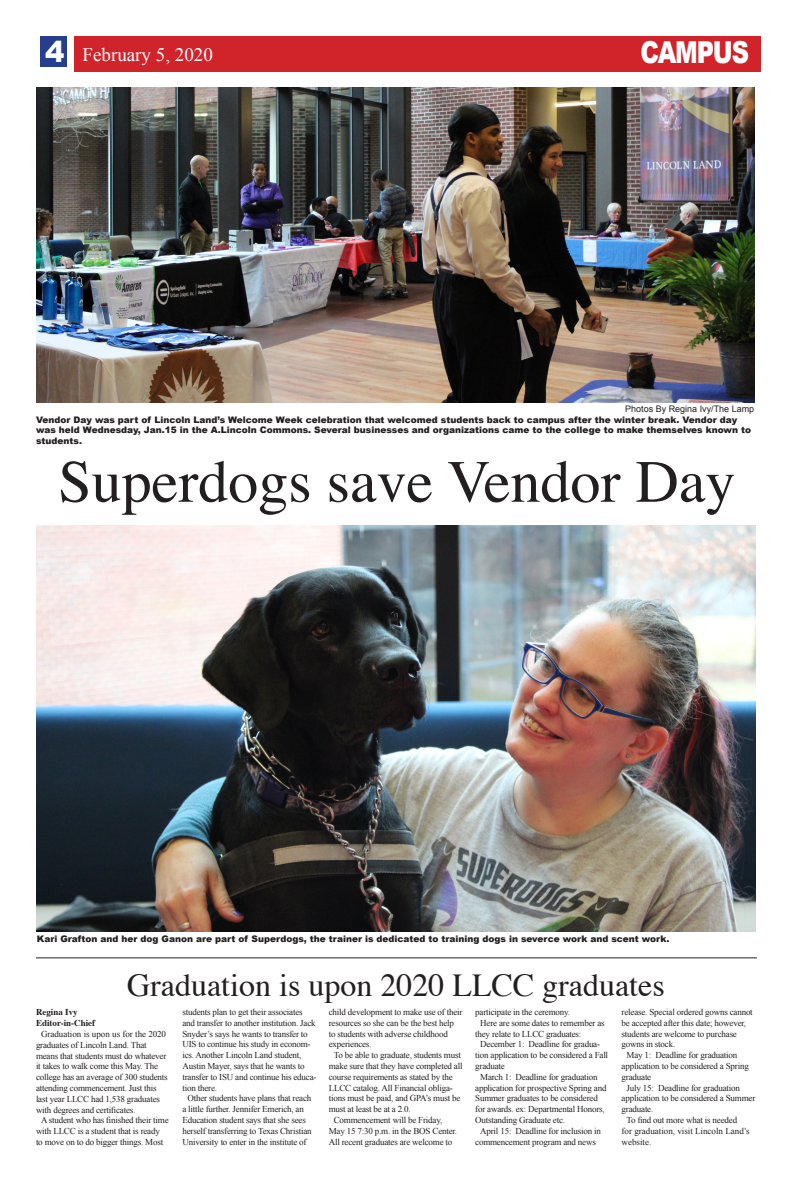
<style>
.page{position:relative;width:792px;height:1188px;background:#fff}
.page>*{position:absolute;margin:0;border:0;box-sizing:border-box;transform-origin:0 0}
.HeadlineFeature{font:60px "Times";color:#231f20}
.HeadlineFeature-2{font:32px "Times";color:#231f20}
.t1{font:900 30.2px "Arial";letter-spacing:-.05em;color:#fff;scale:.79 1}
.t2{font:900 29px "Arial";color:#fff}
.t3{font:19px "Times New Roman";color:#fff}
.Body_Text{font:9px/10.8px "Times New Roman";letter-spacing:-.02em;color:#231f20}
.Cutline{font:900 9px/10.8px "Arial";color:#231f20}
.Body_Text-2{font:9px/10.8px "Times New Roman";color:#231f20}
.CutlineByline{font:9px "Arial";color:#231f20}
.By_line{font:700 9px "Times";color:#231f20}
</style>
<div class="page">
<div style="left:74px;top:36px;width:687px;height:36px;background:#d1232a"></div>
<div style="left:40px;top:36px;width:27px;height:31px;background:#253f8e"></div>
<img style="left:36px;top:88px;width:718px;height:314px">
<img style="left:36px;top:525px;width:720px;height:407px">
<hr style="left:36px;top:957px;width:721px;height:1px;background:#231f20">
<p class="t2" style="left:45px;top:30px;width:21px">4</p>
<p class="t3" style="left:83px;top:41px;width:132px">February 5, 2020</p>
<p class="t1" style="left:640px;top:30px;width:139px">CAMPUS</p>
<p class="CutlineByline" style="left:625px;top:403px;width:131px">Photos By Regina Ivy/The Lamp</p>
<p class="Cutline" style="left:36px;top:414px;width:717px">Vendor Day was part of Lincoln Land’s Welcome Week celebration that welcomed students back to campus after the winter break. Vendor day was held Wednesday, Jan.15 in the A.Lincoln Commons. Several businesses and organizations came to the college to make themselves known to students.</p>
<p class="HeadlineFeature" style="left:58px;top:426px;width:679px">Superdogs save Vendor Day</p>
<p class="Cutline" style="left:37px;top:934px;width:634px">Kari Grafton and her dog Ganon are part of Superdogs, the trainer is dedicated to training dogs in severce work and scent work.</p>
<p class="HeadlineFeature-2" style="left:127px;top:955px;width:539px">Graduation is upon 2020 LLCC graduates</p>
<p class="By_line" style="left:36px;top:1004px;width:43px">Regina Ivy</p>
<p class="By_line" style="left:36px;top:1015px;width:61px">Editor-in-Chief</p>
<p class="Body_Text" style="left:36px;top:1029px;width:133px;text-indent:5px">Graduation is upon us for the 2020 graduates of Lincoln Land. That means that students must do whatever it takes to walk come this May. The college has an average of 300 students attending commencement. Just this last year LLCC had 1,538 graduates with degrees and certificates.</p>
<p class="Body_Text" style="left:36px;top:1115px;width:134px;text-indent:5px">A student who has finished their time with LLCC is a student that is ready to move on to do bigger things. Most</p>
<p class="Body_Text" style="left:182px;top:1006px;width:136px">students plan to get their associates and transfer to another institution. Jack Snyder’s says he wants to transfer to UIS to continue his study in econom&shy;ics. Another Lincoln Land student, Austin Mayer, says that he wants to transfer to ISU and continue his educa&shy;tion there.</p>
<p class="Body_Text" style="left:182px;top:1093px;width:131px;text-indent:5px">Other students have plans that reach a little further. Jennifer Emerich, an Education student says that she sees herself transferring to Texas Christian University to enter in the institute of</p>
<p class="Body_Text" style="left:329px;top:1006px;width:135px">child development to make use of their resources so she can be the best help to students with adverse childhood experiences.</p>
<p class="Body_Text" style="left:329px;top:1050px;width:135px;text-indent:5px">To be able to graduate, students must make sure that they have completed all course requirements as stated by the LLCC catalog. All Financial obliga&shy;tions must be paid, and GPA’s must be must at least be at a 2.0.</p>
<p class="Body_Text" style="left:329px;top:1114px;width:130px;text-indent:5px">Commencement will be Friday,<br>May 15 7:30 p.m. in the BOS Center.<br>All recent graduates are welcome to</p>
<p class="Body_Text" style="left:475px;top:1006px;width:97px">participate in the ceremony.</p>
<p class="Body_Text" style="left:475px;top:1017px;width:131px;text-indent:5px">Here are some dates to remember as they relate to LLCC graduates:</p>
<p class="Body_Text" style="left:475px;top:1039px;width:134px;text-indent:5px">December 1: Deadline for gradua&shy;tion application to be considered a Fall graduate</p>
<p class="Body_Text" style="left:475px;top:1071px;width:133px;text-indent:5px">March 1: Deadline for graduation application for prospective Spring and Summer graduates to be considered for awards. ex: Departmental Honors, Outstanding Graduate etc.</p>
<p class="Body_Text" style="left:475px;top:1125px;width:127px;text-align:center">April 15: Deadline for inclusion in commencement program and news</p>
<p class="Body_Text" style="left:622px;top:1006px;width:133px">release. Special ordered gowns cannot be accepted after this date; however, students are welcome to purchase gowns in stock.</p>
<p class="Body_Text" style="left:622px;top:1050px;width:129px;text-indent:5px">May 1: Deadline for graduation application to be considered a Spring graduate</p>
<p class="Body_Text" style="left:622px;top:1082px;width:135px;text-indent:5px">July 15: Deadline for graduation application to be considered a Summer graduate.</p>
<p class="Body_Text-2" style="left:622px;top:1114px;width:130px;text-indent:5px">To find out more what is needed for graduation, visit Lincoln Land’s website.</p>
</div>
